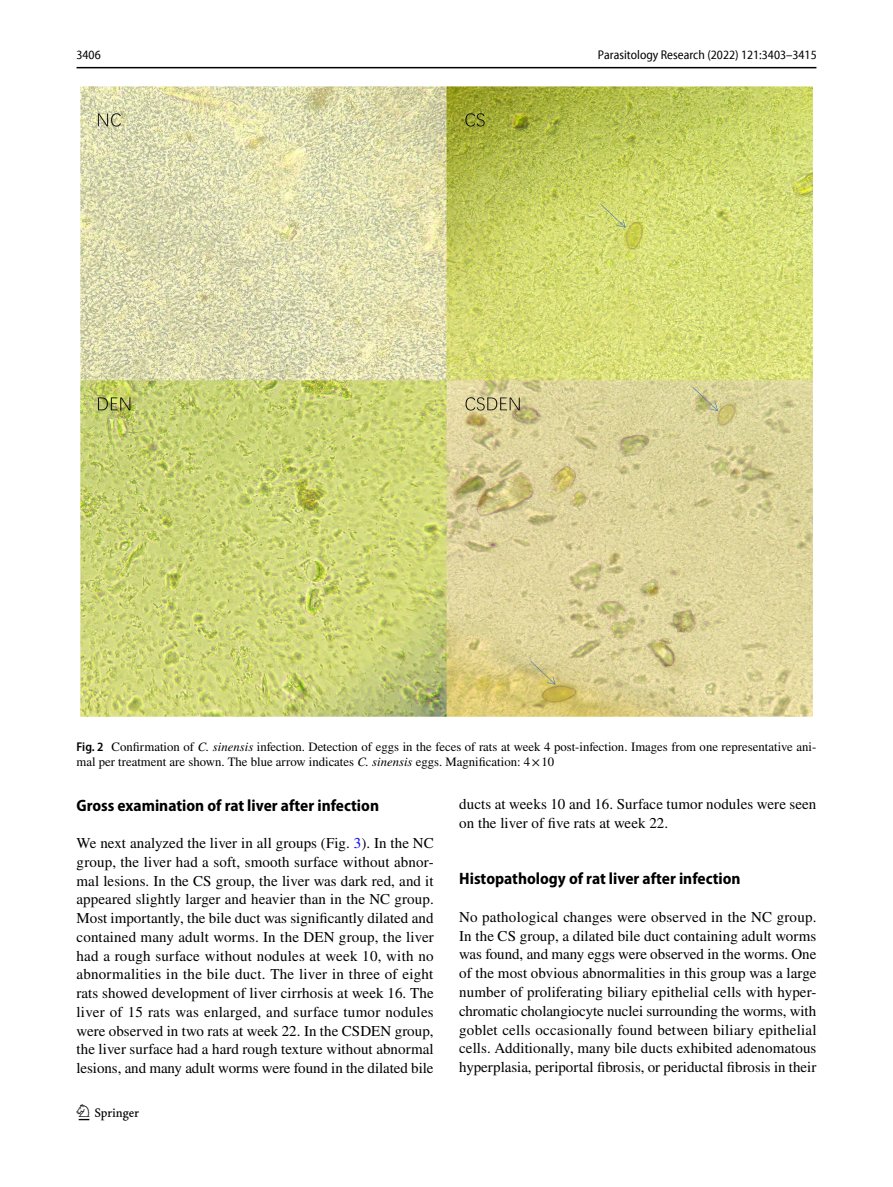
<style>
.page{position:relative;width:893px;height:1187px;background:#fff}
.page>*{position:absolute;margin:0;border:0;box-sizing:border-box;transform-origin:0 0}
.t1{font:22.5px "Springnew Regular 2";color:#000}
.t2{font:700 semi-condensed 16.5px "Myriad Pro";color:#000}
.t3{font:15px/18.8px "STIX";letter-spacing:-.005em;color:#000;text-align:justify}
.t4{font:12.75px/15px "STIX";color:#000}
.t5{font:semi-condensed 12.75px "Myriad Pro Unic";color:#000}
.s1{font-family:"Myriad Pro";font-weight:600;font-stretch:semi-condensed}
.s2{font-style:italic}
.s3{color:#00f}
</style>
<div class="page">
<hr style="left:77px;top:67px;width:739px;height:1px;background:#000">
<img style="left:81px;top:87px;width:731px;height:629px">
<p class="t5" style="left:77px;top:50px;width:26px">3406</p>
<p class="t5" style="left:598px;top:50px;width:220px">Parasitology Research (2022) 121:3403–3415</p>
<p class="t4" style="left:77px;top:740px;width:741px"><span class="s1">Fig. 2</span> Confirmation of <span class="s2">C. sinensis</span> infection. Detection of eggs in the feces of rats at week 4 post-infection. Images from one representative ani&shy;mal per treatment are shown. The blue arrow indicates <span class="s2">C. sinensis</span> eggs. Magnification: 4×10</p>
<p class="t2" style="left:77px;top:795px;width:304px">Gross examination of rat liver after infection</p>
<p class="t3" style="left:77px;top:834px;width:359px">We next analyzed the liver in all groups (Fig. <span class="s3">3</span>). In the NC group, the liver had a soft, smooth surface without abnor&shy;mal lesions. In the CS group, the liver was dark red, and it appeared slightly larger and heavier than in the NC group.<br>Most importantly, the bile duct was significantly dilated and contained many adult worms. In the DEN group, the liver had a rough surface without nodules at week 10, with no abnormalities in the bile duct. The liver in three of eight rats showed development of liver cirrhosis at week 16. The liver of 15 rats was enlarged, and surface tumor nodules were observed in two rats at week 22. In the CSDEN group, the liver surface had a hard rough texture without abnormal lesions, and many adult worms were found in the dilated bile</p>
<h1 class="t1" style="left:79px;top:1104px;width:62px">1 3</h1>
<p class="t3" style="left:459px;top:796px;width:359px">ducts at weeks 10 and 16. Surface tumor nodules were seen on the liver of five rats at week 22.</p>
<p class="t2" style="left:459px;top:869px;width:283px">Histopathology of rat liver after infection</p>
<p class="t3" style="left:459px;top:908px;width:359px">No pathological changes were observed in the NC group.<br>In the CS group, a dilated bile duct containing adult worms was found, and many eggs were observed in the worms. One of the most obvious abnormalities in this group was a large number of proliferating biliary epithelial cells with hyper&shy;chromatic cholangiocyte nuclei surrounding the worms, with goblet cells occasionally found between biliary epithelial cells. Additionally, many bile ducts exhibited adenomatous hyperplasia, periportal fibrosis, or periductal fibrosis in their</p>
</div>
